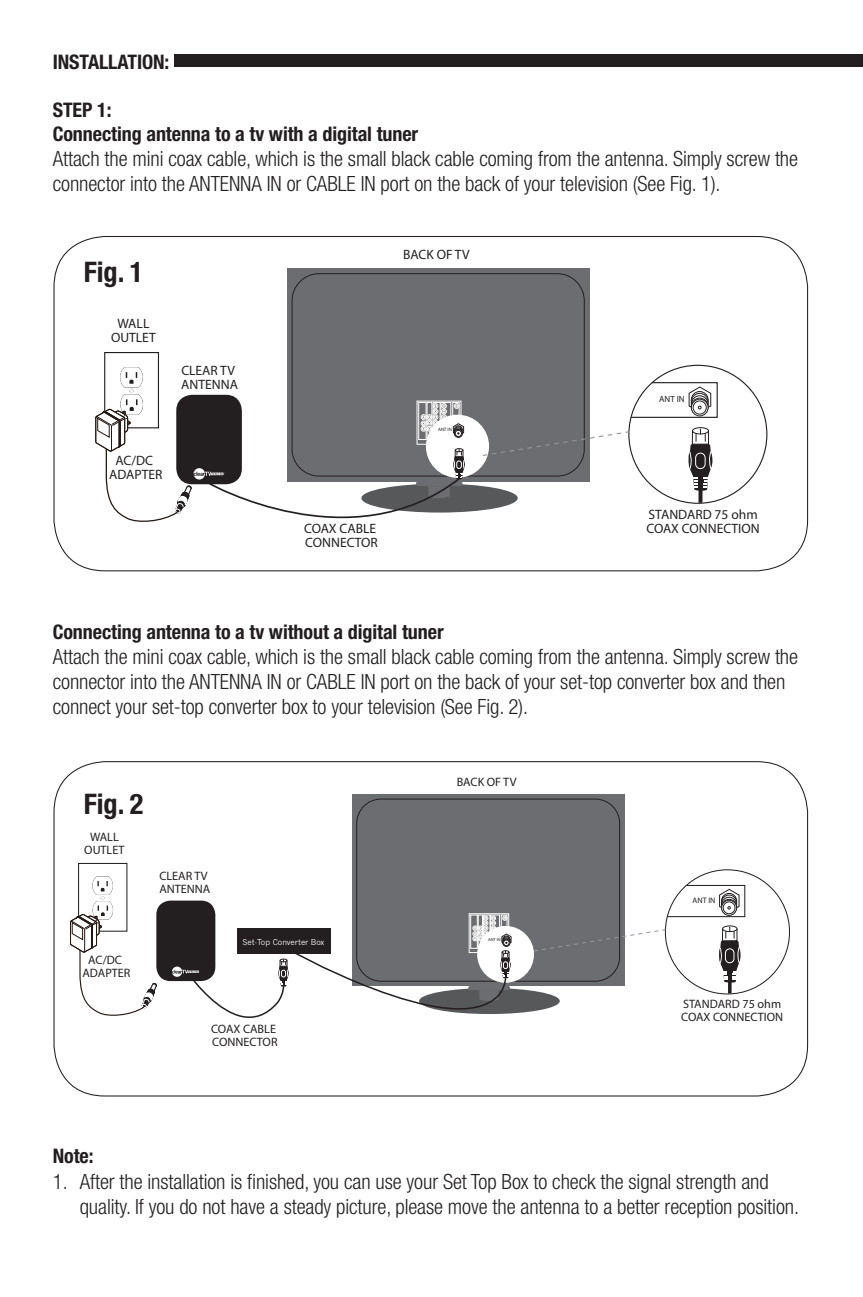
<style>
.page{position:relative;width:863px;height:1297px;background:#fff}
.page>*{position:absolute;margin:0;border:0;box-sizing:border-box;transform-origin:0 0}
.t1{font:700 condensed 28.5px "Helvetica Neue LT Std";letter-spacing:-.005em;color:#231f20}
.t2{font:300 condensed 21px/25.2px "Helvetica Neue LT Std";letter-spacing:-.005em;color:#231f20}
.t3{font:700 condensed 20.1px/24px "Helvetica Neue LT Std";letter-spacing:-.005em;color:#231f20}
.t4{font:13.5px/13.8px "Myriad Pro";color:#231f20}
.t5{font:12.3px/12.6px "Myriad Pro";color:#231f20}
.t6{font:9px "Myriad Pro";color:#231f20}
.t7{font:8.1px "Myriad Pro";color:#231f20}
.t8{font:7.8px "News Gothic";color:#fff}
.t9{font:4.8px "Myriad Pro";color:#231f20}
.t10{font:4.2px "Myriad Pro";color:#231f20}
</style>
<div class="page">
<div style="left:174px;top:55px;width:688px;height:12px;background:#231f20"></div>
<div style="left:104px;top:352px;width:55px;height:76px;border:1px solid #211e1e"></div>
<div style="left:287px;top:268px;width:302px;height:213px;background:#6c6d70"></div>
<div style="left:361px;top:484px;width:157px;height:28px;background:#57585a;border-radius:50%"></div>
<div style="left:426px;top:415px;width:63px;height:63px;background:#fff;border-radius:50%"></div>
<div style="left:692px;top:427px;width:17px;height:7px;border:1px solid #231f20;border-radius:50%"></div>
<svg style="left:688px;top:429px;width:25px;height:62px"></svg>
<svg style="left:691px;top:399px;width:17px;height:17px"></svg>
<div style="left:691px;top:399px;width:17px;height:17px;border:1px solid #231f20;border-radius:50%"></div>
<div style="left:693px;top:401px;width:13px;height:13px;border:1px solid #231f20;border-radius:50%"></div>
<svg style="left:688px;top:386px;width:23px;height:25px"></svg>
<div style="left:629px;top:382px;width:89px;height:36px;border:1px solid #231f20"></div>
<svg style="left:698px;top:488px;width:4px;height:15px"></svg>
<svg style="left:482px;top:430px;width:148px;height:27px"></svg>
<svg style="left:95px;top:367px;width:370px;height:155px"></svg>
<div style="left:352px;top:794px;width:272px;height:192px;background:#6c6d70"></div>
<div style="left:469px;top:913px;width:40px;height:40px;border:1px solid #fff"></div>
<div style="left:470px;top:915px;width:7px;height:33px;border:1px solid #fff"></div>
<div style="left:478px;top:915px;width:5px;height:33px;border:1px solid #fff"></div>
<div style="left:483px;top:915px;width:7px;height:33px;border:1px solid #fff"></div>
<div style="left:490px;top:915px;width:10px;height:33px;border:1px solid #fff"></div>
<div style="left:501px;top:915px;width:6px;height:33px;border:1px solid #fff"></div>
<div style="left:419px;top:988px;width:141px;height:26px;background:#57585a;border-radius:50%"></div>
<div style="left:356px;top:799px;width:264px;height:182px;border:1px solid #231f20;border-radius:24px"></div>
<div style="left:477px;top:926px;width:57px;height:57px;background:#fff;border-radius:50%"></div>
<div style="left:722px;top:925px;width:15px;height:7px;border:1px solid #231f20;border-radius:50%"></div>
<div style="left:721px;top:900px;width:16px;height:15px;border:1px solid #231f20;border-radius:50%"></div>
<div style="left:723px;top:901px;width:12px;height:13px;border:1px solid #231f20;border-radius:50%"></div>
<svg style="left:719px;top:889px;width:20px;height:21px"></svg>
<div style="left:666px;top:885px;width:79px;height:32px;border:1px solid #231f20"></div>
<svg style="left:719px;top:927px;width:22px;height:65px"></svg>
<svg style="left:533px;top:928px;width:133px;height:24px"></svg>
<div style="left:156px;top:900px;width:59px;height:81px;background:#231f20;border-radius:14px"></div>
<svg style="left:172px;top:916px;width:339px;height:102px"></svg>
<div style="left:237px;top:928px;width:93px;height:26px;background:#231f20"></div>
<div style="left:78px;top:863px;width:49px;height:68px;border:1px solid #211e1e"></div>
<svg style="left:70px;top:876px;width:87px;height:140px"></svg>
<p class="t3" style="left:53px;top:49px;width:118px">INSTALLATION:</p>
<p class="t3" style="left:53px;top:97px;width:367px">STEP 1:<br>Connecting antenna to a tv with a digital tuner</p>
<p class="t2" style="left:53px;top:146px;width:747px">Attach the mini coax cable, which is the small black cable coming from the antenna. Simply screw the connector into the ANTENNA IN or CABLE IN port on the back of your television (See Fig. 1).</p>
<h1 class="t1" style="left:84px;top:255px;width:61px">Fig. 1</h1>
<p class="t4" style="left:111px;top:316px;width:46px;text-align:center">WALL<br>OUTLET</p>
<p class="t4" style="left:181px;top:363px;width:58px">CLEAR TV<br>ANTENNA</p>
<p class="t4" style="left:109px;top:453px;width:55px;text-align:center">AC/DC<br>ADAPTER</p>
<p class="t4" style="left:403px;top:247px;width:68px">BACK OF TV</p>
<p class="t4" style="left:304px;top:522px;width:75px">COAX CABLE<br>CONNECTOR</p>
<p class="t9" style="left:438px;top:427px;width:15px">ANT IN</p>
<p class="t6" style="left:659px;top:393px;width:27px">ANT IN</p>
<p class="t4" style="left:646px;top:507px;width:115px">STANDARD 75 ohm<br>COAX CONNECTION</p>
<p class="t3" style="left:53px;top:619px;width:392px">Connecting antenna to a tv without a digital tuner</p>
<p class="t2" style="left:53px;top:644px;width:747px">Attach the mini coax cable, which is the small black cable coming from the antenna. Simply screw the connector into the ANTENNA IN or CABLE IN port on the back of your set-top converter box and then connect your set-top converter box to your television (See Fig. 2).</p>
<h1 class="t1" style="left:84px;top:786px;width:61px">Fig. 2</h1>
<p class="t5" style="left:84px;top:830px;width:42px;text-align:center">WALL<br>OUTLET</p>
<p class="t5" style="left:159px;top:870px;width:53px">CLEAR TV<br>ANTENNA</p>
<p class="t5" style="left:82px;top:954px;width:50px;text-align:center">AC/DC<br>ADAPTER</p>
<p class="t8" style="left:243px;top:937px;width:83px">Set-Top Converter Box</p>
<p class="t5" style="left:211px;top:1022px;width:68px">COAX CABLE<br>CONNECTOR</p>
<p class="t5" style="left:457px;top:775px;width:61px">BACK OF TV</p>
<p class="t10" style="left:488px;top:937px;width:14px">ANT IN</p>
<p class="t7" style="left:692px;top:895px;width:24px">ANT IN</p>
<p class="t5" style="left:681px;top:997px;width:104px">STANDARD 75 ohm<br>COAX CONNECTION</p>
<p class="t3" style="left:53px;top:1144px;width:42px">Note:</p>
<p class="t2" style="left:80px;top:1168px;width:721px;text-indent:-27px">1. After the installation is finished, you can use your Set Top Box to check the signal strength and quality. If you do not have a steady picture, please move the antenna to a better reception position.</p>
</div>
